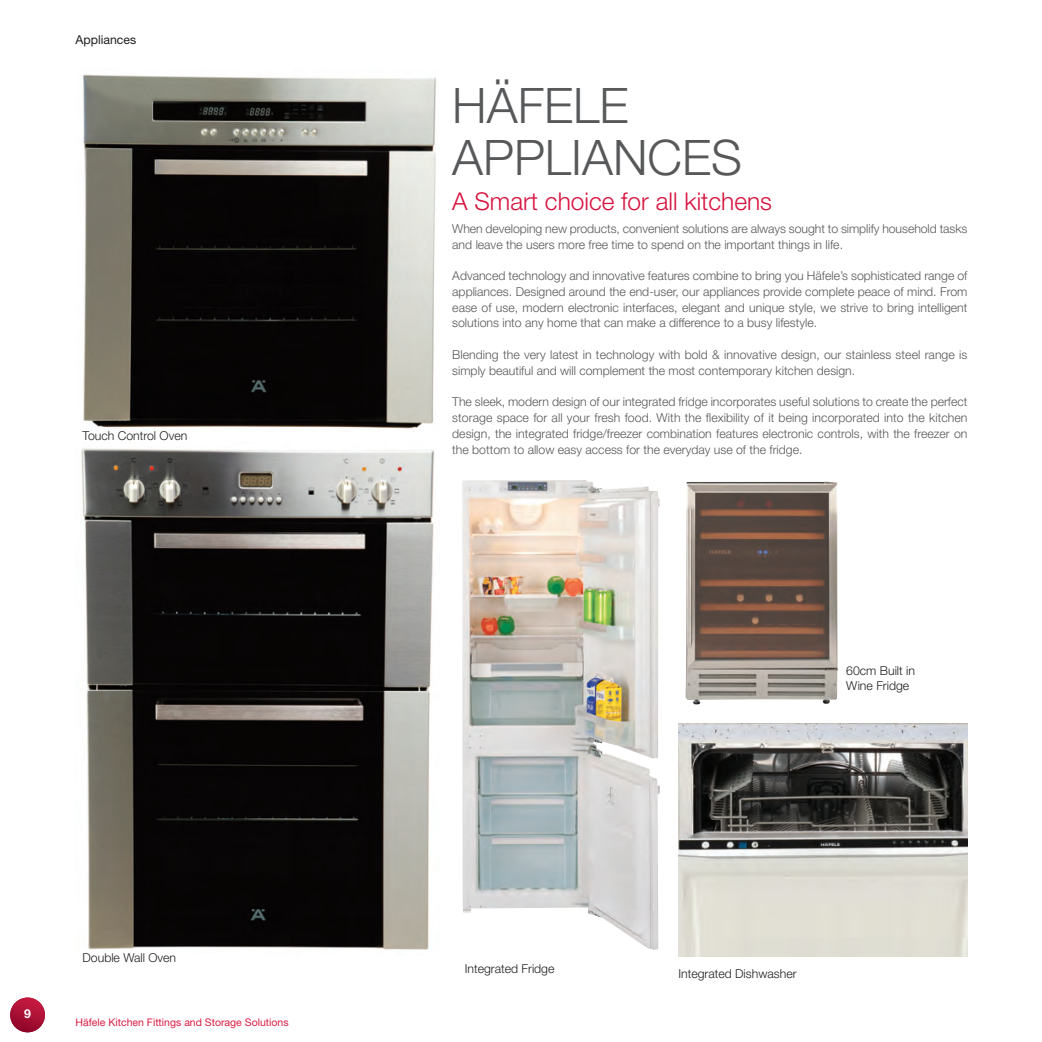
<style>
.page{position:relative;width:1042px;height:1042px;background:#fff}
.page>*{position:absolute;margin:0;border:0;box-sizing:border-box;transform-origin:0 0}
.t1{font:300 49px/52.5px "Helvetica Neue LT Std";color:#57585a}
.t2{font:300 24.5px "Helvetica Neue LT Std";color:#d7123e}
.t3{font:300 12.25px/15.8px "Helvetica Neue LT Std";color:#57585a}
.t4{font:300 12.25px/15.8px "Helvetica Neue LT Std";color:#231f20}
.t5{font:12.25px "Helvetica Neue LT Std";color:#231f20}
.t6{font:700 12.25px "Helvetica Neue LT Std";color:#fff}
.t7{font:10.5px "Helvetica Neue LT Std";color:#d91e47}
</style>
<div class="page">
<svg style="left:10px;top:1009px;width:35px;height:22px"></svg>
<svg style="left:10px;top:997px;width:35px;height:34px"></svg>
<img style="left:83px;top:74px;width:353px;height:355px">
<img style="left:81px;top:448px;width:354px;height:502px">
<img style="left:462px;top:480px;width:198px;height:469px">
<img style="left:678px;top:723px;width:289px;height:233px">
<img style="left:685px;top:481px;width:153px;height:223px">
<p class="t5" style="left:75px;top:35px;width:62px">Appliances</p>
<p class="t4" style="left:83px;top:428px;width:106px">Touch Control Oven</p>
<p class="t6" style="left:24px;top:1008px;width:8px">9</p>
<p class="t4" style="left:82px;top:950px;width:95px">Double Wall Oven</p>
<p class="t7" style="left:75px;top:1018px;width:214px">Häfele Kitchen Fittings and Storage Solutions</p>
<h1 class="t1" style="left:452px;top:84px;width:291px">HÄFELE<br>APPLIANCES</h1>
<h2 class="t2" style="left:452px;top:192px;width:321px">A Smart choice for all kitchens</h2>
<p class="t3" style="left:452px;top:222px;width:516px">When developing new products, convenient solutions are always sought to simplify household tasks and leave the users more free time to spend on the important things in life.</p>
<p class="t3" style="left:452px;top:269px;width:516px;text-align:justify">Advanced technology and innovative features combine to bring you Häfele’s sophisticated range of appliances. Designed around the end-user, our appliances provide complete peace of mind. From ease of use, modern electronic interfaces, elegant and unique style, we strive to bring intelligent solutions into any home that can make a difference to a busy lifestyle.</p>
<p class="t3" style="left:452px;top:348px;width:516px">Blending the very latest in technology with bold &amp; innovative design, our stainless steel range is simply beautiful and will complement the most contemporary kitchen design.</p>
<p class="t3" style="left:452px;top:395px;width:516px;text-align:justify">The sleek, modern design of our integrated fridge incorporates useful solutions to create the perfect storage space for all your fresh food. With the flexibility of it being incorporated into the kitchen design, the integrated fridge/freezer combination features electronic controls, with the freezer on the bottom to allow easy access for the everyday use of the fridge.</p>
<p class="t4" style="left:846px;top:663px;width:70px">60cm Built in<br>Wine Fridge</p>
<p class="t4" style="left:464px;top:961px;width:91px">Integrated Fridge</p>
<p class="t4" style="left:678px;top:966px;width:119px">Integrated Dishwasher</p>
</div>
